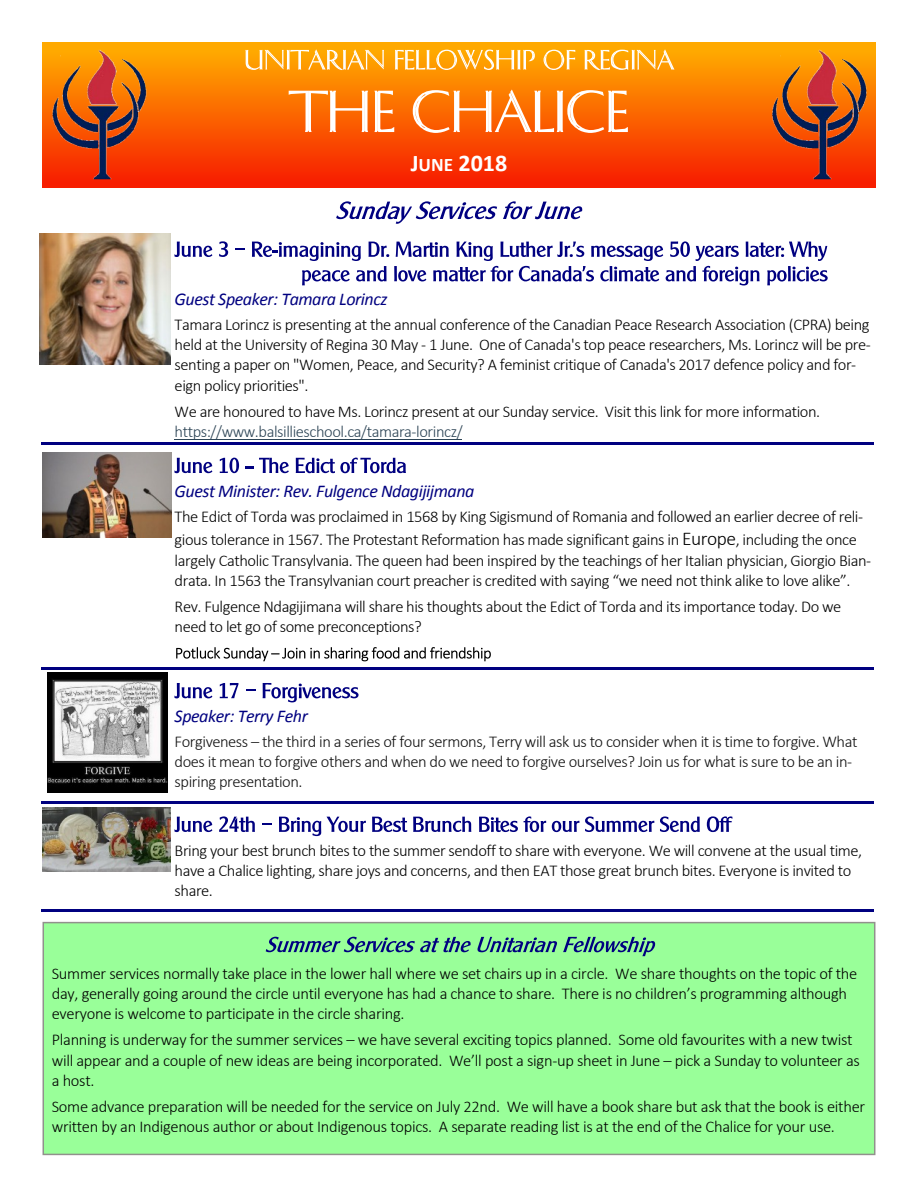
<style>
.page{position:relative;width:918px;height:1188px;background:#fff}
.page>*{position:absolute;margin:0;border:0;box-sizing:border-box;transform-origin:0 0}
.t1{font:700 24px "Calibri";color:#fff}
.t2{font:italic 18px "Calibri";letter-spacing:-.025em;color:#000080}
.t3{font:300 16.5px/20.1px "Calibri";letter-spacing:-.025em;color:#000}
.t4{font:300 16.5px/20.1px "Calibri";letter-spacing:-.025em;color:#111}
.t5{font:300 16.5px "Calibri";letter-spacing:-.025em;color:#2e4556}
.s1{font-size:19.2px}
.s2{font-size:19.5px}
</style>
<div class="page">
<div style="left:43px;top:43px;width:832px;height:144px;background:linear-gradient(to bottom,#ffb100,#f71b00)"></div>
<svg style="left:245px;top:49px;width:139px;height:21px;background:#feb840"></svg>
<svg style="left:395px;top:50px;width:140px;height:20px;background:#febb48"></svg>
<svg style="left:544px;top:50px;width:31px;height:20px"></svg>
<svg style="left:584px;top:49px;width:90px;height:21px;background:#feba44"></svg>
<svg style="left:289px;top:91px;width:79px;height:41px"></svg>
<svg style="left:374px;top:91px;width:20px;height:41px"></svg>
<svg style="left:413px;top:90px;width:215px;height:43px"></svg>
<svg style="left:336px;top:201px;width:161px;height:23px"></svg>
<svg style="left:503px;top:201px;width:79px;height:18px"></svg>
<svg style="left:174px;top:242px;width:38px;height:15px"></svg>
<svg style="left:219px;top:241px;width:9px;height:16px"></svg>
<svg style="left:235px;top:248px;width:10px;height:2px"></svg>
<svg style="left:252px;top:241px;width:576px;height:44px"></svg>
<hr style="left:175px;top:439px;width:287px;height:1px;background:#2e4556">
<svg style="left:174px;top:458px;width:38px;height:15px"></svg>
<svg style="left:220px;top:458px;width:19px;height:15px"></svg>
<svg style="left:245px;top:458px;width:44px;height:15px"></svg>
<svg style="left:296px;top:458px;width:110px;height:15px"></svg>
<svg style="left:176px;top:647px;width:315px;height:14px"></svg>
<svg style="left:174px;top:683px;width:38px;height:15px"></svg>
<svg style="left:220px;top:683px;width:18px;height:15px"></svg>
<svg style="left:246px;top:689px;width:9px;height:2px"></svg>
<svg style="left:263px;top:683px;width:96px;height:19px"></svg>
<svg style="left:174px;top:817px;width:38px;height:15px"></svg>
<svg style="left:219px;top:816px;width:36px;height:16px"></svg>
<svg style="left:262px;top:823px;width:10px;height:2px"></svg>
<svg style="left:279px;top:817px;width:42px;height:19px"></svg>
<svg style="left:327px;top:817px;width:39px;height:15px"></svg>
<svg style="left:372px;top:817px;width:35px;height:15px"></svg>
<svg style="left:413px;top:817px;width:58px;height:15px"></svg>
<svg style="left:479px;top:817px;width:39px;height:15px"></svg>
<svg style="left:524px;top:816px;width:22px;height:16px"></svg>
<svg style="left:552px;top:821px;width:27px;height:11px"></svg>
<svg style="left:585px;top:816px;width:69px;height:16px"></svg>
<svg style="left:660px;top:816px;width:40px;height:16px"></svg>
<svg style="left:707px;top:816px;width:25px;height:16px"></svg>
<hr style="left:41px;top:442px;width:129px;height:3px;background:#000080">
<hr style="left:170px;top:442px;width:704px;height:3px;background:#000080">
<hr style="left:41px;top:667px;width:129px;height:3px;background:#000080">
<hr style="left:170px;top:667px;width:704px;height:3px;background:#000080">
<hr style="left:41px;top:801px;width:129px;height:3px;background:#000080">
<hr style="left:170px;top:801px;width:704px;height:3px;background:#000080">
<hr style="left:41px;top:909px;width:129px;height:3px;background:#000080">
<hr style="left:170px;top:909px;width:704px;height:3px;background:#000080">
<img style="left:53px;top:50px;width:94px;height:130px">
<img style="left:773px;top:50px;width:93px;height:130px">
<img style="left:42px;top:452px;width:129px;height:86px">
<img style="left:47px;top:673px;width:120px;height:120px">
<img style="left:43px;top:808px;width:128px;height:63px">
<div style="left:43px;top:923px;width:832px;height:231px;background:#9f9"></div>
<div style="left:43px;top:922px;width:832px;height:233px;border:2px solid #91918c"></div>
<svg style="left:266px;top:937px;width:205px;height:15px"></svg>
<svg style="left:477px;top:937px;width:80px;height:15px"></svg>
<svg style="left:563px;top:937px;width:92px;height:19px"></svg>
<img style="left:40px;top:234px;width:131px;height:131px">
<h1 class="t1" style="left:411px;top:153px;width:98px">J<span class="s1">UNE</span> 2018</h1>
<p class="t2" style="left:175px;top:292px;width:214px">Guest Speaker: Tamara Lorincz</p>
<p class="t3" style="left:175px;top:316px;width:698px">Tamara Lorincz is presenting at the annual conference of the Canadian Peace Research Association (CPRA) being held at the University of Regina 30 May - 1 June. One of Canada's top peace researchers, Ms. Lorincz will be pre&shy;senting a paper on "Women, Peace, and Security? A feminist critique of Canada's 2017 defence policy and for&shy;eign policy priorities".</p>
<p class="t3" style="left:175px;top:403px;width:647px">We are honoured to have Ms. Lorincz present at our Sunday service. Visit this link for more information.</p>
<p class="t5" style="left:175px;top:425px;width:290px">https://www.balsillieschool.ca/tamara-lorincz/</p>
<p class="t2" style="left:175px;top:483px;width:301px">Guest Minister: Rev. Fulgence Ndagijijmana</p>
<p class="t3" style="left:175px;top:506px;width:690px;line-height:23px">The Edict of Torda was proclaimed in 1568 by King Sigismund of Romania and followed an earlier decree of reli&shy;gious tolerance in 1567. The Protestant Reformation has made significant gains in <span class="s2">Europe</span>, including the once</p>
<p class="t3" style="left:175px;top:552px;width:698px">largely Catholic Transylvania. The queen had been inspired by the teachings of her Italian physician, Giorgio Bian&shy;drata. In 1563 the Transylvanian court preacher is credited with saying “we need not think alike to love alike”.</p>
<p class="t3" style="left:175px;top:598px;width:668px">Rev. Fulgence Ndagijimana will share his thoughts about the Edict of Torda and its importance today. Do we need to let go of some preconceptions?</p>
<p class="t2" style="left:175px;top:709px;width:135px">Speaker: Terry Fehr</p>
<p class="t4" style="left:175px;top:733px;width:684px">Forgiveness – the third in a series of four sermons, Terry will ask us to consider when it is time to forgive. What does it mean to forgive others and when do we need to forgive ourselves? Join us for what is sure to be an in&shy;spiring presentation.</p>
<p class="t3" style="left:175px;top:842px;width:689px">Bring your best brunch bites to the summer sendoff to share with everyone. We will convene at the usual time, have a Chalice lighting, share joys and concerns, and then EAT those great brunch bites. Everyone is invited to share.</p>
<p class="t3" style="left:52px;top:965px;width:807px">Summer services normally take place in the lower hall where we set chairs up in a circle. We share thoughts on the topic of the day, generally going around the circle until everyone has had a chance to share. There is no children’s programming although everyone is welcome to participate in the circle sharing.</p>
<p class="t3" style="left:52px;top:1031px;width:810px">Planning is underway for the summer services – we have several exciting topics planned. Some old favourites with a new twist will appear and a couple of new ideas are being incorporated. We’ll post a sign-up sheet in June – pick a Sunday to volunteer as a host.</p>
<p class="t3" style="left:52px;top:1098px;width:815px">Some advance preparation will be needed for the service on July 22nd. We will have a book share but ask that the book is either written by an Indigenous author or about Indigenous topics. A separate reading list is at the end of the Chalice for your use.</p>
</div>
